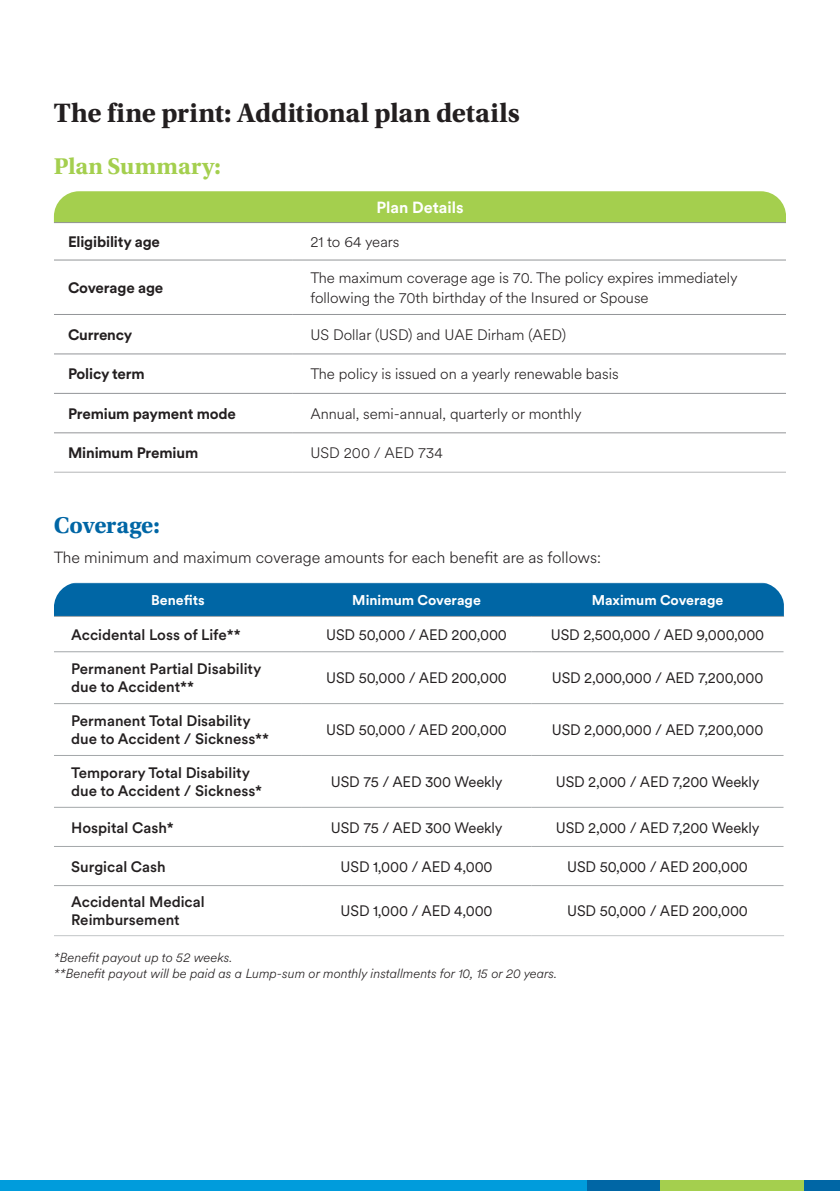
<style>
.page{position:relative;width:840px;height:1191px;background:#fff}
.page>*{position:absolute;margin:0;border:0;box-sizing:border-box;transform-origin:0 0}
.t1{font:700 28px "Utopia Std";letter-spacing:-.005em;color:#231f20}
.t2{font:700 24px "Utopia Std";letter-spacing:.01em;color:#a4cf4e}
.t3{font:700 24px "Utopia Std";letter-spacing:-.005em;color:#0066a5}
.t4{font:300 16px "Met Life Circular";color:#231f20}
.t5{font:700 16px "Met Life Circular";color:#fff}
.t6{font:15px "Met Life Circular";letter-spacing:-.01em;color:#231f20}
.t7{font:300 15px/20px "Met Life Circular";color:#231f20}
.t8{font:500 15px/18px "Met Life Circular";color:#231f20}
.t9{font:700 15px "Met Life Circular";letter-spacing:-.01em;color:#231f20}
.t10{font:700 14px "Met Life Circular";color:#fff}
.t11{font:italic 300 13px/15.6px "Met Life Circular";color:#231f20}
</style>
<div class="page">
<div style="left:586px;top:1179px;width:253px;height:12px;background:#a4cf4e"></div>
<div style="left:0;top:1179px;width:658px;height:12px;background:#009cdc"></div>
<div style="left:586px;top:1179px;width:73px;height:12px;background:#0066a5"></div>
<div style="left:803px;top:1179px;width:36px;height:12px;background:#0066a5"></div>
<div style="left:54px;top:191px;width:731px;height:32px;background:#a4cf4e"></div>
<hr style="left:54px;top:260px;width:239px;height:1px;background:#939598">
<hr style="left:293px;top:260px;width:492px;height:1px;background:#939598">
<hr style="left:54px;top:314px;width:239px;height:1px;background:#939598">
<hr style="left:293px;top:314px;width:492px;height:1px;background:#939598">
<hr style="left:54px;top:353px;width:239px;height:1px;background:#939598">
<hr style="left:293px;top:353px;width:492px;height:1px;background:#939598">
<hr style="left:54px;top:393px;width:239px;height:1px;background:#939598">
<hr style="left:293px;top:393px;width:492px;height:1px;background:#939598">
<hr style="left:54px;top:222px;width:239px;height:1px;background:#939598">
<hr style="left:293px;top:222px;width:492px;height:1px;background:#939598">
<hr style="left:54px;top:432px;width:239px;height:1px;background:#939598">
<hr style="left:293px;top:432px;width:492px;height:1px;background:#939598">
<hr style="left:54px;top:472px;width:239px;height:1px;background:#939598">
<hr style="left:293px;top:472px;width:492px;height:1px;background:#939598">
<div style="left:54px;top:583px;width:729px;height:33px;background:#0066a5"></div>
<hr style="left:54px;top:616px;width:248px;height:1px;background:#a3a7a9">
<hr style="left:302px;top:616px;width:229px;height:1px;background:#a3a7a9">
<hr style="left:531px;top:616px;width:252px;height:1px;background:#a3a7a9">
<hr style="left:54px;top:651px;width:248px;height:1px;background:#a3a7a9">
<hr style="left:302px;top:651px;width:229px;height:1px;background:#a3a7a9">
<hr style="left:531px;top:651px;width:252px;height:1px;background:#a3a7a9">
<hr style="left:54px;top:703px;width:248px;height:1px;background:#a3a7a9">
<hr style="left:302px;top:703px;width:229px;height:1px;background:#a3a7a9">
<hr style="left:531px;top:703px;width:252px;height:1px;background:#a3a7a9">
<hr style="left:54px;top:755px;width:248px;height:1px;background:#a3a7a9">
<hr style="left:302px;top:755px;width:229px;height:1px;background:#a3a7a9">
<hr style="left:531px;top:755px;width:252px;height:1px;background:#a3a7a9">
<hr style="left:54px;top:807px;width:248px;height:1px;background:#a3a7a9">
<hr style="left:302px;top:807px;width:229px;height:1px;background:#a3a7a9">
<hr style="left:531px;top:807px;width:252px;height:1px;background:#a3a7a9">
<hr style="left:54px;top:846px;width:248px;height:1px;background:#a3a7a9">
<hr style="left:302px;top:846px;width:229px;height:1px;background:#a3a7a9">
<hr style="left:531px;top:846px;width:252px;height:1px;background:#a3a7a9">
<hr style="left:54px;top:885px;width:248px;height:1px;background:#a3a7a9">
<hr style="left:302px;top:885px;width:229px;height:1px;background:#a3a7a9">
<hr style="left:531px;top:885px;width:252px;height:1px;background:#a3a7a9">
<hr style="left:54px;top:935px;width:248px;height:1px;background:#a3a7a9">
<hr style="left:302px;top:935px;width:229px;height:1px;background:#a3a7a9">
<hr style="left:531px;top:935px;width:252px;height:1px;background:#a3a7a9">
<h1 class="t1" style="left:54px;top:96px;width:467px">The fine print: Additional plan details</h1>
<h2 class="t2" style="left:54px;top:152px;width:168px">Plan Summary:</h2>
<p class="t5" style="left:376px;top:196px;width:89px">Plan Details</p>
<p class="t9" style="left:68px;top:231px;width:93px">Eligibility age</p>
<p class="t7" style="left:310px;top:231px;width:91px">21 to 64 years</p>
<p class="t9" style="left:68px;top:277px;width:97px">Coverage age</p>
<p class="t7" style="left:310px;top:267px;width:428px">The maximum coverage age is 70. The policy expires immediately following the 70th birthday of the Insured or Spouse</p>
<p class="t9" style="left:68px;top:324px;width:66px">Currency</p>
<p class="t7" style="left:310px;top:324px;width:257px">US Dollar (USD) and UAE Dirham (AED)</p>
<p class="t9" style="left:68px;top:364px;width:78px">Policy term</p>
<p class="t7" style="left:310px;top:363px;width:309px">The policy is issued on a yearly renewable basis</p>
<p class="t9" style="left:68px;top:403px;width:169px">Premium payment mode</p>
<p class="t7" style="left:310px;top:403px;width:273px">Annual, semi-annual, quarterly or monthly</p>
<p class="t9" style="left:68px;top:442px;width:132px">Minimum Premium</p>
<p class="t7" style="left:310px;top:442px;width:134px">USD 200 / AED 734</p>
<h2 class="t3" style="left:54px;top:511px;width:107px">Coverage:</h2>
<p class="t4" style="left:54px;top:547px;width:548px">The minimum and maximum coverage amounts for each benefit are as follows:</p>
<p class="t10" style="left:151px;top:590px;width:55px">Benefits</p>
<p class="t10" style="left:352px;top:590px;width:130px">Minimum Coverage</p>
<p class="t10" style="left:591px;top:590px;width:133px">Maximum Coverage</p>
<p class="t8" style="left:71px;top:625px;width:171px">Accidental Loss of Life**</p>
<p class="t6" style="left:326px;top:624px;width:182px">USD 50,000 / AED 200,000</p>
<p class="t6" style="left:550px;top:624px;width:215px">USD 2,500,000 / AED 9,000,000</p>
<p class="t8" style="left:71px;top:659px;width:191px">Permanent Partial Disability due to Accident**</p>
<p class="t6" style="left:326px;top:668px;width:182px">USD 50,000 / AED 200,000</p>
<p class="t6" style="left:551px;top:668px;width:213px">USD 2,000,000 / AED 7,200,000</p>
<p class="t8" style="left:71px;top:711px;width:199px">Permanent Total Disability due to Accident / Sickness**</p>
<p class="t6" style="left:326px;top:720px;width:182px">USD 50,000 / AED 200,000</p>
<p class="t6" style="left:551px;top:720px;width:213px">USD 2,000,000 / AED 7,200,000</p>
<p class="t8" style="left:71px;top:763px;width:192px">Temporary Total Disability due to Accident / Sickness*</p>
<p class="t6" style="left:331px;top:771px;width:173px">USD 75 / AED 300 Weekly</p>
<p class="t6" style="left:555px;top:771px;width:205px">USD 2,000 / AED 7,200 Weekly</p>
<p class="t8" style="left:71px;top:817px;width:104px">Hospital Cash*</p>
<p class="t6" style="left:331px;top:817px;width:173px">USD 75 / AED 300 Weekly</p>
<p class="t6" style="left:555px;top:817px;width:205px">USD 2,000 / AED 7,200 Weekly</p>
<p class="t8" style="left:71px;top:856px;width:96px">Surgical Cash</p>
<p class="t6" style="left:340px;top:856px;width:153px">USD 1,000 / AED 4,000</p>
<p class="t6" style="left:567px;top:856px;width:182px">USD 50,000 / AED 200,000</p>
<p class="t8" style="left:71px;top:892px;width:135px">Accidental Medical<br>Reimbursement</p>
<p class="t6" style="left:340px;top:901px;width:153px">USD 1,000 / AED 4,000</p>
<p class="t6" style="left:567px;top:901px;width:182px">USD 50,000 / AED 200,000</p>
<p class="t11" style="left:54px;top:949px;width:504px">*Benefit payout up to 52 weeks.<br>**Benefit payout will be paid as a Lump-sum or monthly installments for 10, 15 or 20 years.</p>
</div>
